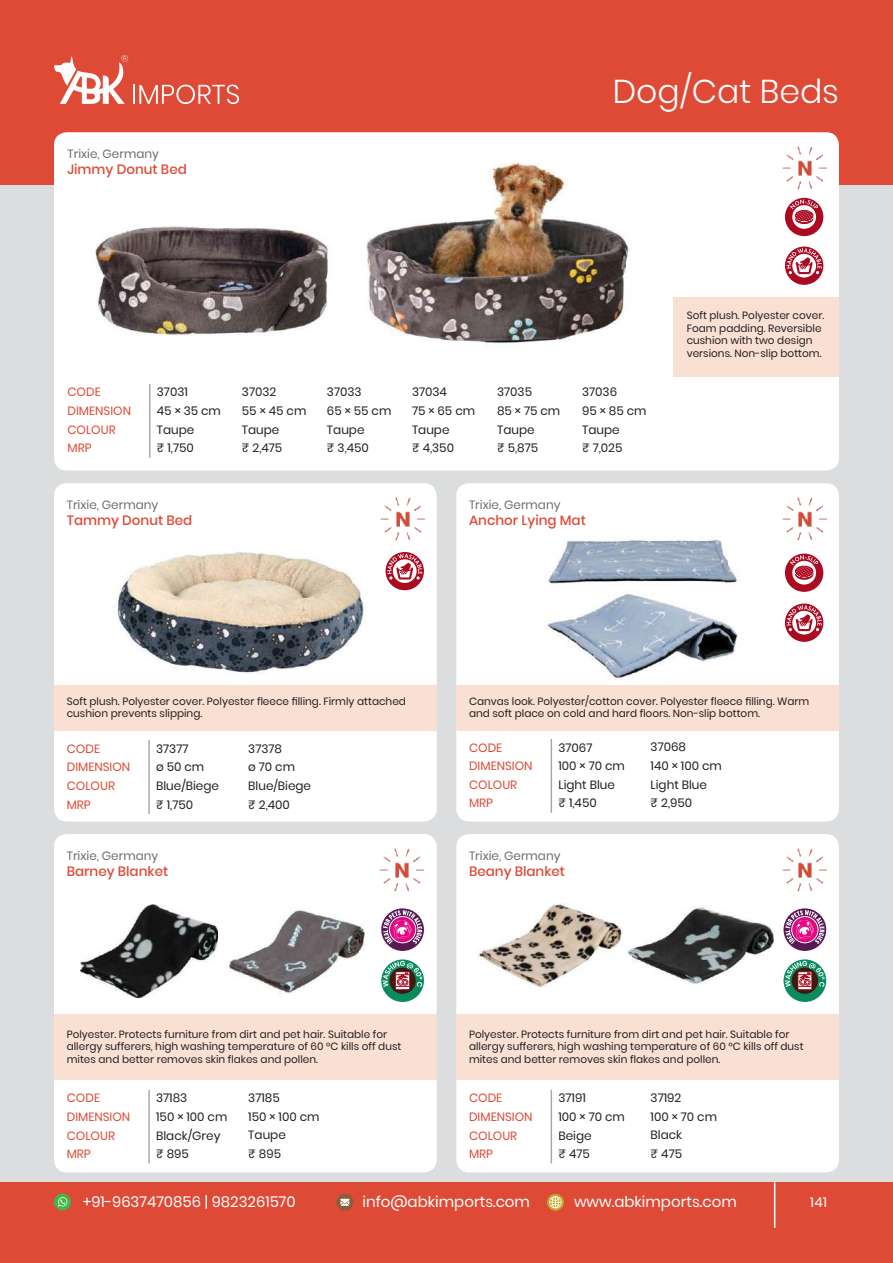
<style>
.page{position:relative;width:893px;height:1263px;background:#fff}
.page>*{position:absolute;margin:0;border:0;box-sizing:border-box;transform-origin:0 0}
.t1{font:300 33px "Poppins";color:#fff}
.t2{font:15px "Poppins";color:#fff}
.t3{font:500 13.5px "Poppins";color:#de4a35}
.t4{font:13.5px "Poppins";color:#fff}
.t5{font:12px/18.6px "Poppins";color:#231f20}
.t6{font:12px/18.6px "Poppins";color:#de4a35}
.t7{font:12px "Poppins";color:#6c6d70}
.t8{font:10.5px/12.6px "Poppins";color:#231f20}
</style>
<div class="page">
<div style="left:0;top:0;width:893px;height:1205px;background:#dcdddf"></div>
<div style="left:0;top:1182px;width:893px;height:81px;background:#de4a35"></div>
<div style="left:0;top:0;width:893px;height:185px;background:#de4a35"></div>
<hr style="left:774px;top:1182px;width:1px;height:46px;background:#fff">
<svg style="left:54px;top:55px;width:185px;height:49px"></svg>
<div style="left:54px;top:1193px;width:17px;height:17px;background:#42b649;border-radius:50%"></div>
<svg style="left:58px;top:1197px;width:9px;height:10px"></svg>
<svg style="left:336px;top:1194px;width:17px;height:17px"></svg>
<svg style="left:340px;top:1199px;width:9px;height:7px"></svg>
<svg style="left:547px;top:1194px;width:17px;height:17px"></svg>
<svg style="left:549px;top:1196px;width:13px;height:12px"></svg>
<div style="left:54px;top:132px;width:785px;height:339px;background:#fff;border-radius:13px"></div>
<div style="left:54px;top:483px;width:383px;height:338px;background:#fff;border-radius:13px"></div>
<div style="left:54px;top:834px;width:383px;height:338px;background:#fff;border-radius:13px"></div>
<div style="left:456px;top:834px;width:383px;height:338px;background:#fff;border-radius:13px"></div>
<div style="left:456px;top:483px;width:383px;height:338px;background:#fff;border-radius:13px"></div>
<div style="left:674px;top:297px;width:165px;height:80px;background:#fae0d3"></div>
<div style="left:54px;top:1014px;width:383px;height:66px;background:#fae0d3"></div>
<div style="left:456px;top:1014px;width:383px;height:66px;background:#fae0d3"></div>
<div style="left:54px;top:685px;width:383px;height:46px;background:#fae0d3"></div>
<div style="left:456px;top:685px;width:383px;height:46px;background:#fae0d3"></div>
<hr style="left:149px;top:384px;width:2px;height:74px;background:#a8a9ad">
<img style="left:95px;top:226px;width:234px;height:111px">
<hr style="left:148px;top:740px;width:2px;height:74px;background:#a8a9ad">
<img style="left:113px;top:551px;width:254px;height:122px">
<hr style="left:148px;top:1090px;width:2px;height:73px;background:#a8a9ad">
<hr style="left:551px;top:1090px;width:1px;height:73px;background:#a8a9ad">
<hr style="left:551px;top:739px;width:1px;height:74px;background:#a8a9ad">
<img style="left:478px;top:902px;width:145px;height:86px">
<img style="left:626px;top:907px;width:148px;height:77px">
<img style="left:81px;top:904px;width:136px;height:93px">
<img style="left:229px;top:910px;width:137px;height:84px">
<img style="left:548px;top:538px;width:191px;height:46px">
<img style="left:545px;top:593px;width:193px;height:86px">
<div style="left:785px;top:198px;width:38px;height:38px;background:#ab0a20;border-radius:50%"></div>
<div style="left:792px;top:205px;width:24px;height:24px;background:#fff;border-radius:50%"></div>
<svg style="left:790px;top:199px;width:28px;height:25px"></svg>
<div style="left:785px;top:554px;width:38px;height:38px;background:#ab0a20;border-radius:50%"></div>
<div style="left:792px;top:561px;width:24px;height:23px;background:#fff;border-radius:50%"></div>
<svg style="left:790px;top:555px;width:28px;height:25px"></svg>
<div style="left:381px;top:908px;width:43px;height:43px;background:#581955;border-radius:50%"></div>
<svg style="left:383px;top:910px;width:39px;height:34px"></svg>
<svg style="left:783px;top:908px;width:43px;height:43px"></svg>
<svg style="left:785px;top:910px;width:39px;height:34px"></svg>
<div style="left:381px;top:959px;width:43px;height:43px;background:#0a8b5f;border-radius:50%"></div>
<div style="left:389px;top:967px;width:27px;height:27px;background:#41190d;border-radius:50%"></div>
<svg style="left:382px;top:961px;width:40px;height:29px"></svg>
<div style="left:783px;top:959px;width:43px;height:43px;background:#0a8b5f;border-radius:50%"></div>
<div style="left:792px;top:967px;width:26px;height:27px;background:#41190d;border-radius:50%"></div>
<svg style="left:785px;top:961px;width:39px;height:29px"></svg>
<img style="left:782px;top:146px;width:44px;height:43px">
<img style="left:380px;top:848px;width:44px;height:44px">
<img style="left:782px;top:848px;width:44px;height:44px">
<img style="left:782px;top:497px;width:44px;height:43px">
<img style="left:381px;top:497px;width:44px;height:43px">
<div style="left:785px;top:247px;width:38px;height:38px;background:#ab0a20;border-radius:50%"></div>
<svg style="left:792px;top:254px;width:24px;height:24px"></svg>
<svg style="left:786px;top:248px;width:36px;height:26px"></svg>
<div style="left:386px;top:552px;width:38px;height:38px;background:#ab0a20;border-radius:50%"></div>
<svg style="left:393px;top:559px;width:24px;height:24px"></svg>
<svg style="left:387px;top:553px;width:35px;height:27px"></svg>
<svg style="left:785px;top:603px;width:38px;height:39px"></svg>
<svg style="left:792px;top:611px;width:24px;height:23px"></svg>
<svg style="left:786px;top:605px;width:36px;height:26px"></svg>
<img style="left:366px;top:162px;width:266px;height:181px">
<p class="t7" style="left:67px;top:147px;width:93px">Trixie, Germany</p>
<p class="t3" style="left:67px;top:161px;width:121px">Jimmy Donut Bed</p>
<h1 class="t1" style="left:613px;top:73px;width:228px">Dog/Cat Beds</h1>
<p class="t8" style="left:687px;top:309px;width:139px">Soft plush. Polyester cover.<br>Foam padding. Reversible cushion with two design versions. Non-slip bottom.</p>
<p class="t6" style="left:67px;top:383px;width:65px">CODE<br>DIMENSION<br>COLOUR<br>MRP</p>
<p class="t5" style="left:157px;top:383px;width:66px">37031<br>45 × 35 cm<br>Taupe<br>₹ 1,750</p>
<p class="t5" style="left:242px;top:383px;width:66px">37032<br>55 × 45 cm<br>Taupe<br>₹ 2,475</p>
<p class="t5" style="left:327px;top:383px;width:66px">37033<br>65 × 55 cm<br>Taupe<br>₹ 3,450</p>
<p class="t5" style="left:412px;top:383px;width:65px">37034<br>75 × 65 cm<br>Taupe<br>₹ 4,350</p>
<p class="t5" style="left:497px;top:383px;width:65px">37035<br>85 × 75 cm<br>Taupe<br>₹ 5,875</p>
<p class="t5" style="left:582px;top:383px;width:66px">37036<br>95 × 85 cm<br>Taupe<br>₹ 7,025</p>
<p class="t7" style="left:67px;top:497px;width:93px">Trixie, Germany</p>
<p class="t3" style="left:67px;top:512px;width:127px">Tammy Donut Bed</p>
<p class="t7" style="left:469px;top:497px;width:93px">Trixie, Germany</p>
<p class="t3" style="left:469px;top:512px;width:118px">Anchor Lying Mat</p>
<p class="t8" style="left:67px;top:695px;width:341px">Soft plush. Polyester cover. Polyester fleece filling. Firmly attached cushion prevents slipping.</p>
<p class="t8" style="left:469px;top:695px;width:342px">Canvas look. Polyester/cotton cover. Polyester fleece filling. Warm and soft place on cold and hard floors. Non-slip bottom.</p>
<p class="t6" style="left:67px;top:739px;width:65px">CODE<br>DIMENSION<br>COLOUR<br>MRP</p>
<p class="t5" style="left:156px;top:739px;width:64px">37377<br>ø 50 cm<br>Blue/Biege ₹ 1,750</p>
<p class="t5" style="left:248px;top:739px;width:64px">37378<br>ø 70 cm<br>Blue/Biege ₹ 2,400</p>
<p class="t7" style="left:67px;top:848px;width:93px">Trixie, Germany</p>
<p class="t3" style="left:67px;top:863px;width:103px">Barney Blanket</p>
<p class="t6" style="left:469px;top:738px;width:65px">CODE<br>DIMENSION<br>COLOUR<br>MRP</p>
<p class="t5" style="left:558px;top:738px;width:68px">37067<br>100 × 70 cm<br>Light Blue ₹ 1,450</p>
<p class="t7" style="left:469px;top:848px;width:93px">Trixie, Germany</p>
<p class="t3" style="left:469px;top:863px;width:98px">Beany Blanket</p>
<p class="t5" style="left:651px;top:738px;width:73px">37068<br>140 × 100 cm<br>Light Blue<br>₹ 2,950</p>
<p class="t8" style="left:67px;top:1028px;width:336px">Polyester. Protects furniture from dirt and pet hair. Suitable for allergy sufferers, high washing temperature of 60 °C kills off dust mites and better removes skin flakes and pollen.</p>
<p class="t8" style="left:469px;top:1028px;width:336px">Polyester. Protects furniture from dirt and pet hair. Suitable for allergy sufferers, high washing temperature of 60 °C kills off dust mites and better removes skin flakes and pollen.</p>
<p class="t5" style="left:248px;top:1089px;width:73px">37185<br>150 × 100 cm<br>Taupe<br>₹ 895</p>
<p class="t5" style="left:651px;top:1089px;width:68px">37192<br>100 × 70 cm<br>Black<br>₹ 475</p>
<p class="t5" style="left:156px;top:1089px;width:73px">37183<br>150 × 100 cm<br>Black/Grey ₹ 895</p>
<p class="t5" style="left:558px;top:1089px;width:68px">37191<br>100 × 70 cm<br>Beige<br>₹ 475</p>
<p class="t6" style="left:67px;top:1089px;width:65px">CODE<br>DIMENSION<br>COLOUR<br>MRP</p>
<p class="t6" style="left:469px;top:1089px;width:65px">CODE<br>DIMENSION<br>COLOUR<br>MRP</p>
<h2 class="t2" style="left:83px;top:1192px;width:214px">+91-9637470856 | 9823261570</h2>
<h2 class="t2" style="left:362px;top:1193px;width:169px">info@abkimports.com</h2>
<h2 class="t2" style="left:574px;top:1193px;width:164px">www.abkimports.com</h2>
<p class="t4" style="left:810px;top:1194px;width:18px">141</p>
</div>
